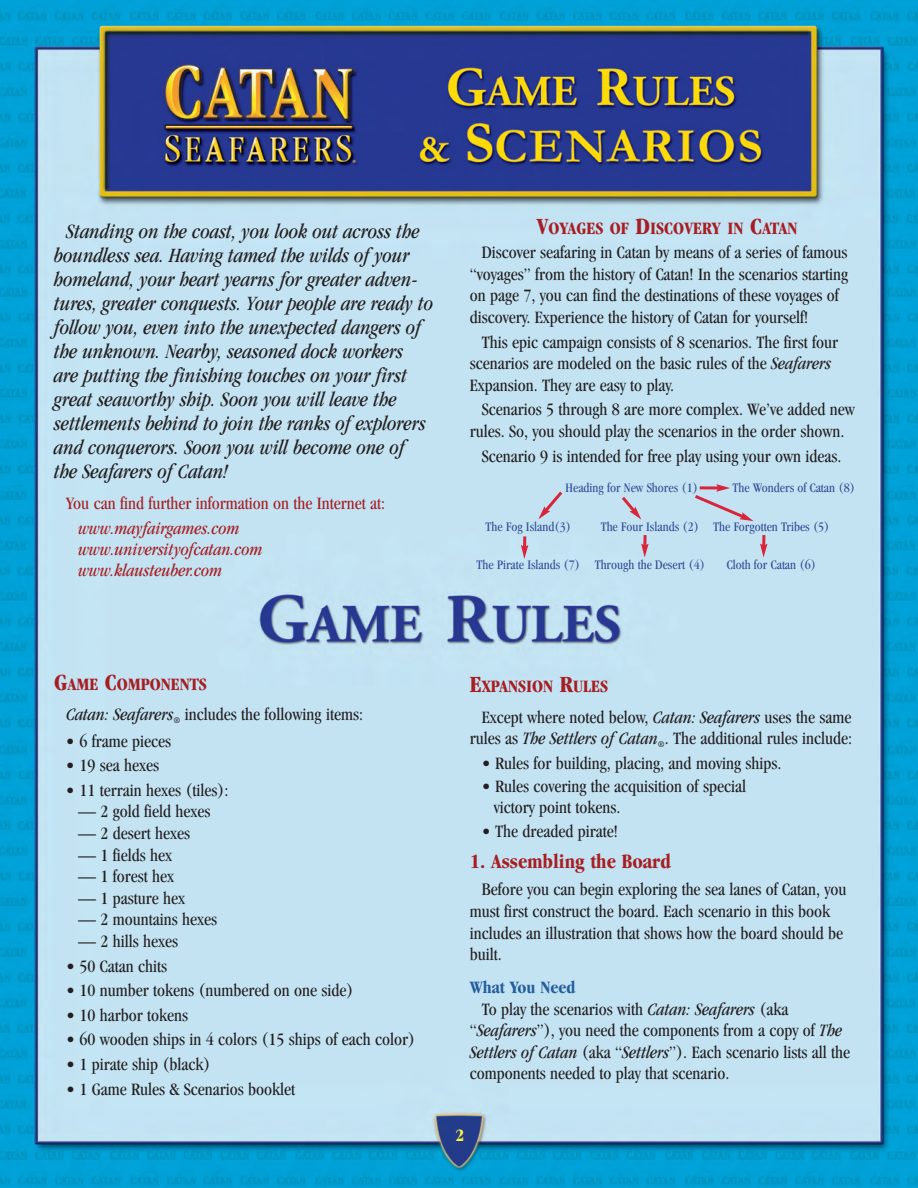
<style>
.page{position:relative;width:918px;height:1188px;background:#fff}
.page>*{position:absolute;margin:0;border:0;box-sizing:border-box;transform-origin:0 0}
.t1{font:italic condensed 21px/24px "Garamond";color:#231f20}
.t2{font:700 condensed 21px "Garamond";color:#a61e22}
.t3{font:condensed 18px/21.6px "Garamond";color:#231f20}
.t4{font:italic condensed 18px/21px "Garamond";color:#a61e22}
.t5{font:condensed 18px "Garamond";color:#a61e22}
.t6{font:700 condensed 18px "Garamond";color:#255d9b}
.t7{font:700 condensed 18px "Garamond";color:#fff33c}
.t8{font:condensed 13.5px "Garamond";color:#344e96}
.s1{font-weight:700;font-size:24px;color:#a61e22}
.s2{font-weight:700;color:#a61e22}
.s3{font-style:italic}
</style>
<div class="page">
<img style="left:0;top:0;width:918px;height:1188px">
<svg style="left:538px;top:488px;width:27px;height:31px"></svg>
<svg style="left:619px;top:494px;width:22px;height:26px"></svg>
<svg style="left:692px;top:484px;width:62px;height:37px;background:#c5cadb"></svg>
<svg style="left:521px;top:533px;width:7px;height:342px;background:#bad2e5"></svg>
<svg style="left:641px;top:532px;width:8px;height:26px"></svg>
<svg style="left:760px;top:532px;width:8px;height:25px"></svg>
<p class="t1" style="left:54px;top:220px;width:381px;text-indent:12px">Standing on the coast, you look out across the boundless sea. Having tamed the wilds of your homeland, your heart yearns for greater adven&shy;tures, greater conquests. Your people are ready to follow you, even into the unexpected dangers of the unknown. Nearby, seasoned dock workers<br>are putting the finishing touches on your first great seaworthy ship. Soon you will leave the settlements behind to join the ranks of explorers and conquerors. Soon you will become one of the Seafarers of Catan!</p>
<p class="t5" style="left:66px;top:497px;width:321px">You can find further information on the Internet at:</p>
<p class="t4" style="left:78px;top:519px;width:186px">www.mayfairgames.com www.universityofcatan.com www.klausteuber.com</p>
<p class="t3" style="left:482px;top:217px;width:367px;line-height:24.6px;text-align:center"><span class="s1">V</span><span class="s2">OYAGES OF</span> <span class="s1">D</span><span class="s2">ISCOVERY IN</span> <span class="s1">C</span><span class="s2">ATAN<br></span>Discover seafaring in Catan by means of a series of famous</p>
<p class="t3" style="left:470px;top:265px;width:380px">“voyages” from the history of Catan! In the scenarios starting on page 7, you can find the destinations of these voyages of discovery. Experience the history of Catan for yourself!</p>
<p class="t3" style="left:470px;top:332px;width:370px;text-indent:12px">This epic campaign consists of 8 scenarios. The first four scenarios are modeled on the basic rules of the <span class="s3">Seafarers<br></span>Expansion. They are easy to play.</p>
<p class="t3" style="left:470px;top:400px;width:387px;text-indent:12px">Scenarios 5 through 8 are more complex. We’ve added new rules. So, you should play the scenarios in the order shown.</p>
<p class="t3" style="left:482px;top:446px;width:361px">Scenario 9 is intended for free play using your own ideas.</p>
<p class="t8" style="left:566px;top:483px;width:134px">Heading for New Shores (1)</p>
<p class="t8" style="left:733px;top:483px;width:124px">The Wonders of Catan (8)</p>
<p class="t8" style="left:486px;top:521px;width:87px">The Fog Island(3)</p>
<p class="t8" style="left:601px;top:521px;width:230px">The Four Islands (2) The Forgotten Tribes (5)</p>
<p class="t8" style="left:477px;top:559px;width:230px">The Pirate Islands (7) Through the Desert (4)</p>
<p class="t8" style="left:727px;top:559px;width:91px">Cloth for Catan (6)</p>
<p class="t3" style="left:66px;top:670px;width:299px;line-height:30.6px;text-indent:-12px"><span class="s1">G</span><span class="s2">AME</span> <span class="s1">C</span><span class="s2">OMPONENTS<br></span><span class="s3">Catan: Seafarers</span><sub>®</sub> includes the following items:</p>
<p class="t3" style="left:66px;top:731px;width:107px">• 6 frame pieces</p>
<p class="t3" style="left:66px;top:756px;width:95px">• 19 sea hexes</p>
<p class="t3" style="left:66px;top:781px;width:164px">• 11 terrain hexes (tiles):</p>
<p class="t3" style="left:78px;top:802px;width:134px">— 2 gold field hexes</p>
<p class="t3" style="left:78px;top:824px;width:114px">— 2 desert hexes</p>
<p class="t3" style="left:78px;top:845px;width:96px">— 1 fields hex</p>
<p class="t3" style="left:78px;top:867px;width:98px">— 1 forest hex</p>
<p class="t3" style="left:78px;top:889px;width:109px">— 1 pasture hex</p>
<p class="t3" style="left:78px;top:910px;width:141px">— 2 mountains hexes</p>
<p class="t3" style="left:78px;top:932px;width:102px">— 2 hills hexes</p>
<p class="t3" style="left:66px;top:956px;width:103px">• 50 Catan chits</p>
<p class="t3" style="left:66px;top:981px;width:289px">• 10 number tokens (numbered on one side)</p>
<p class="t3" style="left:66px;top:1006px;width:124px">• 10 harbor tokens</p>
<p class="t3" style="left:66px;top:1030px;width:351px">• 60 wooden ships in 4 colors (15 ships of each color)</p>
<p class="t3" style="left:66px;top:1055px;width:146px">• 1 pirate ship (black)</p>
<p class="t3" style="left:66px;top:1079px;width:231px">• 1 Game Rules &amp; Scenarios booklet</p>
<p class="t3" style="left:482px;top:672px;width:371px;line-height:30.6px;text-indent:-12px"><span class="s1">E</span><span class="s2">XPANSION</span> <span class="s1">R</span><span class="s2">ULES<br></span>Except where noted below, <span class="s3">Catan: Seafarers</span> uses the same</p>
<p class="t3" style="left:470px;top:729px;width:384px">rules as <span class="s3">The Settlers of Catan</span><sub>®</sub>. The additional rules include:</p>
<p class="t3" style="left:482px;top:754px;width:301px">• Rules for building, placing, and moving ships.</p>
<p class="t3" style="left:494px;top:777px;width:254px;text-indent:-12px">• Rules covering the acquisition of special victory point tokens.</p>
<p class="t3" style="left:482px;top:821px;width:138px">• The dreaded pirate!</p>
<p class="t2" style="left:470px;top:853px;width:203px">1. Assembling the Board</p>
<p class="t3" style="left:470px;top:880px;width:378px;text-indent:12px">Before you can begin exploring the sea lanes of Catan, you must first construct the board. Each scenario in this book includes an illustration that shows how the board should be built.</p>
<p class="t6" style="left:470px;top:981px;width:107px">What You Need</p>
<p class="t3" style="left:482px;top:999px;width:308px">To play the scenarios with <span class="s3">Catan: Seafarers</span> (aka</p>
<p class="t3" style="left:470px;top:1021px;width:374px">“<span class="s3">Seafarers</span>”), you need the components from a copy of <span class="s3">The</span></p>
<p class="t3" style="left:470px;top:1043px;width:382px"><span class="s3">Settlers of Catan</span> (aka “<span class="s3">Settlers</span>”). Each scenario lists all the</p>
<p class="t3" style="left:470px;top:1064px;width:261px">components needed to play that scenario.</p>
<p class="t7" style="left:455px;top:1128px;width:10px">2</p>
</div>
